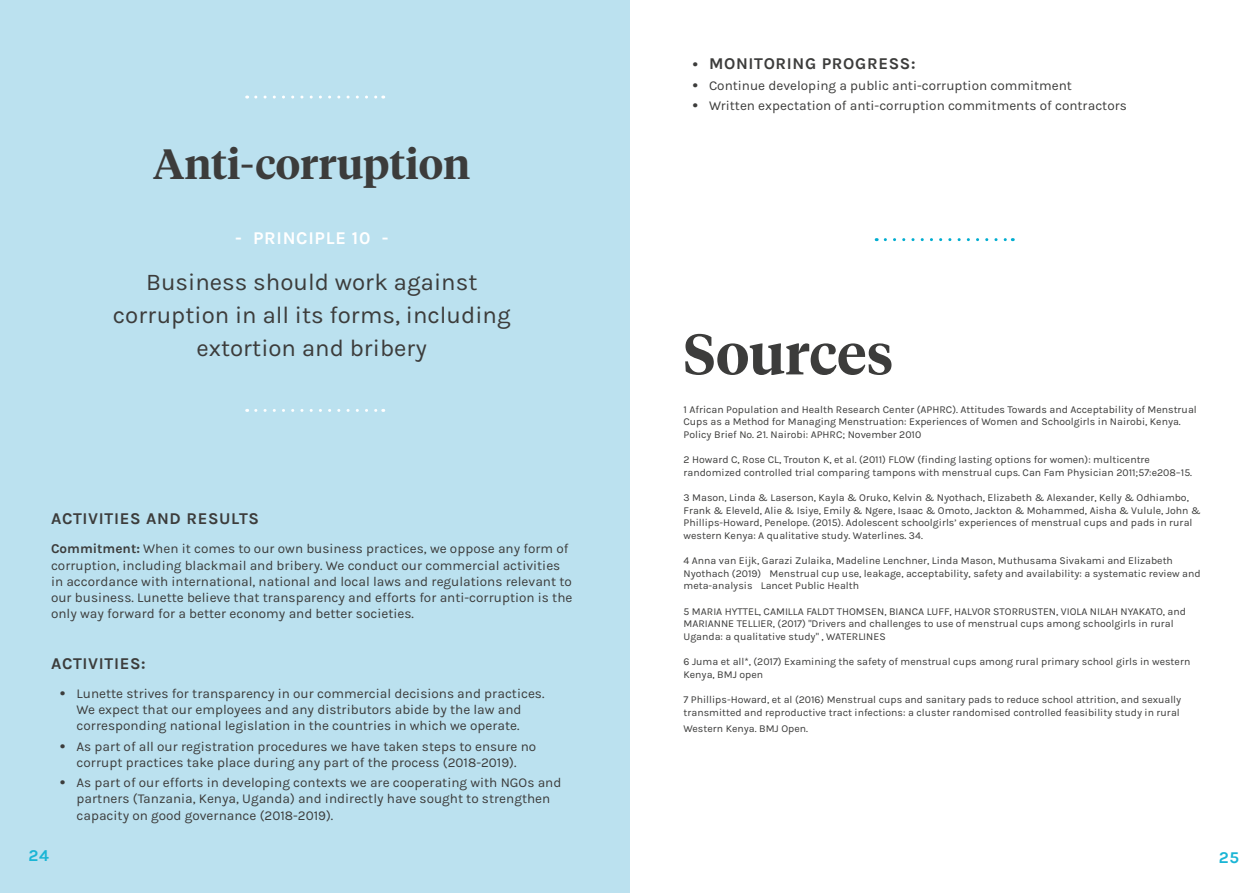
<style>
.page{position:relative;width:1259px;height:893px;background:#fff}
.page>*{position:absolute;margin:0;border:0;box-sizing:border-box;transform-origin:0 0}
.t1{font:600 57px "Tiempos Headline";color:#3c3c3b}
.t2{font:600 42px "Tiempos Headline";color:#3c3c3b}
.t3{font:36px "Karla";color:#3c3c3b}
.t4{font:24px/33px "Karla";color:#3c3c3b;text-align:center}
.t5{font:700 18px "Karla";letter-spacing:.04em;color:#fff}
.t6{font:700 16.5px "Karla";letter-spacing:.04em;color:#3c3c3b}
.t7{font:700 16.5px "Karla";color:#1ab5d5}
.t8{font:13.5px/16.2px "Karla";color:#3c3c3b}
.t9{font:10.5px/12.6px "Karla";color:#3c3c3b}
.s1{font-weight:700}
</style>
<div class="page">
<div style="left:0;top:0;width:629px;height:893px;background:#bbe1ef"></div>
<svg style="left:256px;top:409px;width:128px;height:3px"></svg>
<svg style="left:256px;top:96px;width:128px;height:3px"></svg>
<svg style="left:885px;top:238px;width:128px;height:3px"></svg>
<h2 class="t2" style="left:153px;top:135px;width:318px">Anti-corruption</h2>
<h3 class="t5" style="left:235px;top:228px;width:155px">- PRINCIPLE 10 -</h3>
<h3 class="t4" style="left:113px;top:266px;width:399px">Business should work against corruption in all its forms, including extortion and bribery</h3>
<h3 class="t6" style="left:51px;top:509px;width:209px">ACTIVITIES AND RESULTS</h3>
<p class="t8" style="left:51px;top:541px;width:523px"><span class="s1">Commitment:</span> When it comes to our own business practices, we oppose any form of corruption, including blackmail and bribery. We conduct our commercial activities in accordance with international, national and local laws and regulations relevant to our business. Lunette believe that transparency and efforts for anti-corruption is the only way forward for a better economy and better societies.</p>
<h3 class="t6" style="left:51px;top:654px;width:96px">ACTIVITIES:</h3>
<h3 class="t3" style="left:60px;top:663px;width:8px">.</h3>
<p class="t8" style="left:77px;top:685px;width:469px">Lunette strives for transparency in our commercial decisions and practices.<br>We expect that our employees and any distributors abide by the law and corresponding national legislation in the countries in which we operate.</p>
<h3 class="t3" style="left:60px;top:716px;width:8px">.</h3>
<p class="t8" style="left:77px;top:738px;width:461px">As part of all our registration procedures we have taken steps to ensure no corrupt practices take place during any part of the process (2018-2019).</p>
<h3 class="t3" style="left:60px;top:753px;width:8px">.</h3>
<p class="t8" style="left:77px;top:775px;width:486px">As part of our efforts in developing contexts we are cooperating with NGOs and partners (Tanzania, Kenya, Uganda) and indirectly have sought to strengthen capacity on good governance (2018-2019).</p>
<h3 class="t6" style="left:692px;top:54px;width:225px"><sup>.</sup> MONITORING PROGRESS:</h3>
<h3 class="t3" style="left:692px;top:55px;width:8px">.</h3>
<p class="t8" style="left:709px;top:77px;width:364px">Continue developing a public anti-corruption commitment</p>
<h3 class="t3" style="left:692px;top:75px;width:8px">.</h3>
<p class="t8" style="left:709px;top:98px;width:419px">Written expectation of anti-corruption commitments of contractors</p>
<h1 class="t1" style="left:683px;top:315px;width:211px">Sources</h1>
<p class="t9" style="left:683px;top:403px;width:515px">1 African Population and Health Research Center (APHRC). Attitudes Towards and Acceptability of Menstrual<br>Cups as a Method for Managing Menstruation: Experiences of Women and Schoolgirls in Nairobi, Kenya.<br>Policy Brief No. 21. Nairobi: APHRC; November 2010</p>
<p class="t9" style="left:683px;top:453px;width:510px">2 Howard C, Rose CL, Trouton K, et al. (2011) FLOW (finding lasting options for women): multicentre randomized controlled trial comparing tampons with menstrual cups. Can Fam Physician 2011;57:e208–15.</p>
<p class="t9" style="left:683px;top:491px;width:518px">3 Mason, Linda &amp; Laserson, Kayla &amp; Oruko, Kelvin &amp; Nyothach, Elizabeth &amp; Alexander, Kelly &amp; Odhiambo, Frank &amp; Eleveld, Alie &amp; Isiye, Emily &amp; Ngere, Isaac &amp; Omoto, Jackton &amp; Mohammed, Aisha &amp; Vulule, John &amp; Phillips-Howard, Penelope. (2015). Adolescent schoolgirls’ experiences of menstrual cups and pads in rural western Kenya: A qualitative study. Waterlines. 34.</p>
<p class="t9" style="left:683px;top:555px;width:519px">4 Anna van Eijk, Garazi Zulaika, Madeline Lenchner, Linda Mason, Muthusama Sivakami and Elizabeth<br>Nyothach (2019) “Menstrual cup use, leakage, acceptability, safety and availability: a systematic review and meta-analysis Lancet Public Health</p>
<p class="t9" style="left:683px;top:605px;width:504px">5 MARIA HYTTEL, CAMILLA FALDT THOMSEN, BIANCA LUFF, HALVOR STORRUSTEN, VIOLA NILAH NYAKATO, and<br>MARIANNE TELLIER, (2017) "Drivers and challenges to use of menstrual cups among schoolgirls in rural<br>Uganda: a qualitative study" , WATERLINES</p>
<p class="t9" style="left:683px;top:656px;width:508px">6 Juma et all*, (2017) Examining the safety of menstrual cups among rural primary school girls in western<br>Kenya, BMJ open</p>
<p class="t9" style="left:683px;top:694px;width:499px">7 Phillips-Howard, et al (2016) Menstrual cups and sanitary pads to reduce school attrition, and sexually transmitted and reproductive tract infections: a cluster randomised controlled feasibility study in rural</p>
<p class="t9" style="left:683px;top:722px;width:126px">Western Kenya. BMJ Open.</p>
<h3 class="t7" style="left:28px;top:846px;width:22px">24</h3>
<h3 class="t7" style="left:1218px;top:847px;width:22px">25</h3>
</div>
